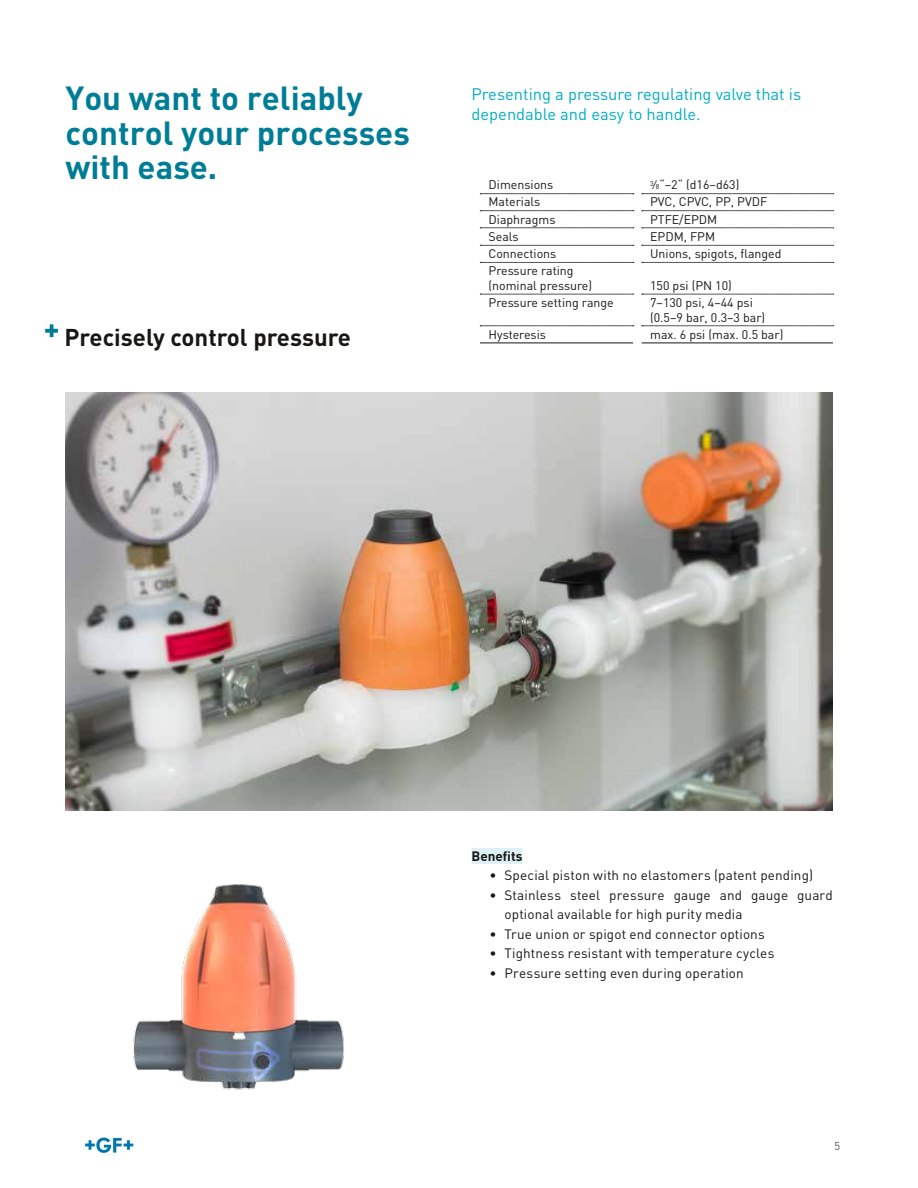
<style>
.page{position:relative;width:918px;height:1188px;background:#fff}
.page>*{position:absolute;margin:0;border:0;box-sizing:border-box;transform-origin:0 0}
.t1{font:700 33px/34.5px "DIN";color:#007d96}
.t2{font:700 24px "DIN";color:#181716}
.t3{font:16.5px/19.5px "DIN";color:#00adc5}
.t4{font:13.5px/19.5px "DIN";letter-spacing:.01em;color:#181716}
.t5{font:700 13.5px "DIN";color:#181716}
.t6{font:12.3px/14.9px "DIN";color:#181716}
.t7{font:300 11.25px "DIN";color:#181716}
.s1{font-size:6.75px}
</style>
<div class="page">
<svg style="left:85px;top:1138px;width:48px;height:15px"></svg>
<svg style="left:45px;top:324px;width:13px;height:13px"></svg>
<img style="left:133px;top:884px;width:211px;height:206px">
<svg style="left:642px;top:193px;width:192px;height:1px"></svg>
<svg style="left:642px;top:210px;width:192px;height:1px"></svg>
<svg style="left:642px;top:228px;width:192px;height:1px"></svg>
<svg style="left:642px;top:245px;width:192px;height:1px"></svg>
<svg style="left:642px;top:262px;width:192px;height:1px"></svg>
<svg style="left:642px;top:294px;width:192px;height:1px"></svg>
<svg style="left:642px;top:326px;width:192px;height:1px"></svg>
<svg style="left:480px;top:193px;width:154px;height:1px"></svg>
<svg style="left:480px;top:210px;width:154px;height:1px"></svg>
<svg style="left:480px;top:228px;width:154px;height:1px"></svg>
<svg style="left:480px;top:245px;width:154px;height:1px"></svg>
<svg style="left:480px;top:262px;width:154px;height:1px"></svg>
<svg style="left:480px;top:294px;width:154px;height:1px"></svg>
<svg style="left:480px;top:326px;width:154px;height:1px"></svg>
<hr style="left:480px;top:343px;width:153px;height:1px;background:#181716">
<hr style="left:642px;top:343px;width:191px;height:1px;background:#181716">
<img style="left:66px;top:393px;width:767px;height:417px">
<div style="left:472px;top:848px;width:51px;height:16px;background:#ddf0f5"></div>
<h1 class="t1" style="left:65px;top:79px;width:346px">You want to reliably control your processes with ease.</h1>
<h2 class="t2" style="left:64px;top:322px;width:288px">Precisely control pressure</h2>
<h3 class="t3" style="left:472px;top:84px;width:331px">Presenting a pressure regulating valve that is dependable and easy to handle.</h3>
<p class="t6" style="left:489px;top:177px;width:66px">Dimensions</p>
<p class="t6" style="left:650px;top:177px;width:91px"><sup>3</sup>⁄<span class="s1">8</span>“–2“ (d16–d63)</p>
<p class="t6" style="left:489px;top:194px;width:53px">Materials</p>
<p class="t6" style="left:650px;top:194px;width:119px">PVC, CPVC, PP, PVDF</p>
<p class="t6" style="left:489px;top:211px;width:68px">Diaphragms</p>
<p class="t6" style="left:650px;top:211px;width:69px">PTFE/EPDM</p>
<p class="t6" style="left:489px;top:229px;width:32px">Seals</p>
<p class="t6" style="left:650px;top:229px;width:67px">EPDM, FPM</p>
<p class="t6" style="left:489px;top:246px;width:69px">Connections</p>
<p class="t6" style="left:650px;top:246px;width:133px">Unions, spigots, flanged</p>
<p class="t6" style="left:489px;top:263px;width:105px">Pressure rating (nominal pressure)</p>
<p class="t6" style="left:650px;top:278px;width:83px">150 psi (PN 10)</p>
<p class="t6" style="left:489px;top:295px;width:127px">Pressure setting range</p>
<p class="t6" style="left:650px;top:295px;width:117px">7–130 psi, 4–44 psi (0.5–9 bar, 0.3–3 bar)</p>
<p class="t6" style="left:489px;top:327px;width:59px">Hysteresis</p>
<p class="t6" style="left:650px;top:327px;width:135px">max. 6 psi (max. 0.5 bar)</p>
<p class="t5" style="left:472px;top:847px;width:53px">Benefits</p>
<p class="t4" style="left:490px;top:865px;width:325px">• Special piston with no elastomers (patent pending)</p>
<p class="t4" style="left:505px;top:885px;width:330px;text-indent:-15px">• Stainless steel pressure gauge and gauge guard optional available for high purity media</p>
<p class="t4" style="left:490px;top:924px;width:277px">• True union or spigot end connector options</p>
<p class="t4" style="left:490px;top:943px;width:286px">• Tightness resistant with temperature cycles</p>
<p class="t4" style="left:490px;top:963px;width:256px">• Pressure setting even during operation</p>
<p class="t7" style="left:835px;top:1139px;width:7px">5</p>
</div>
